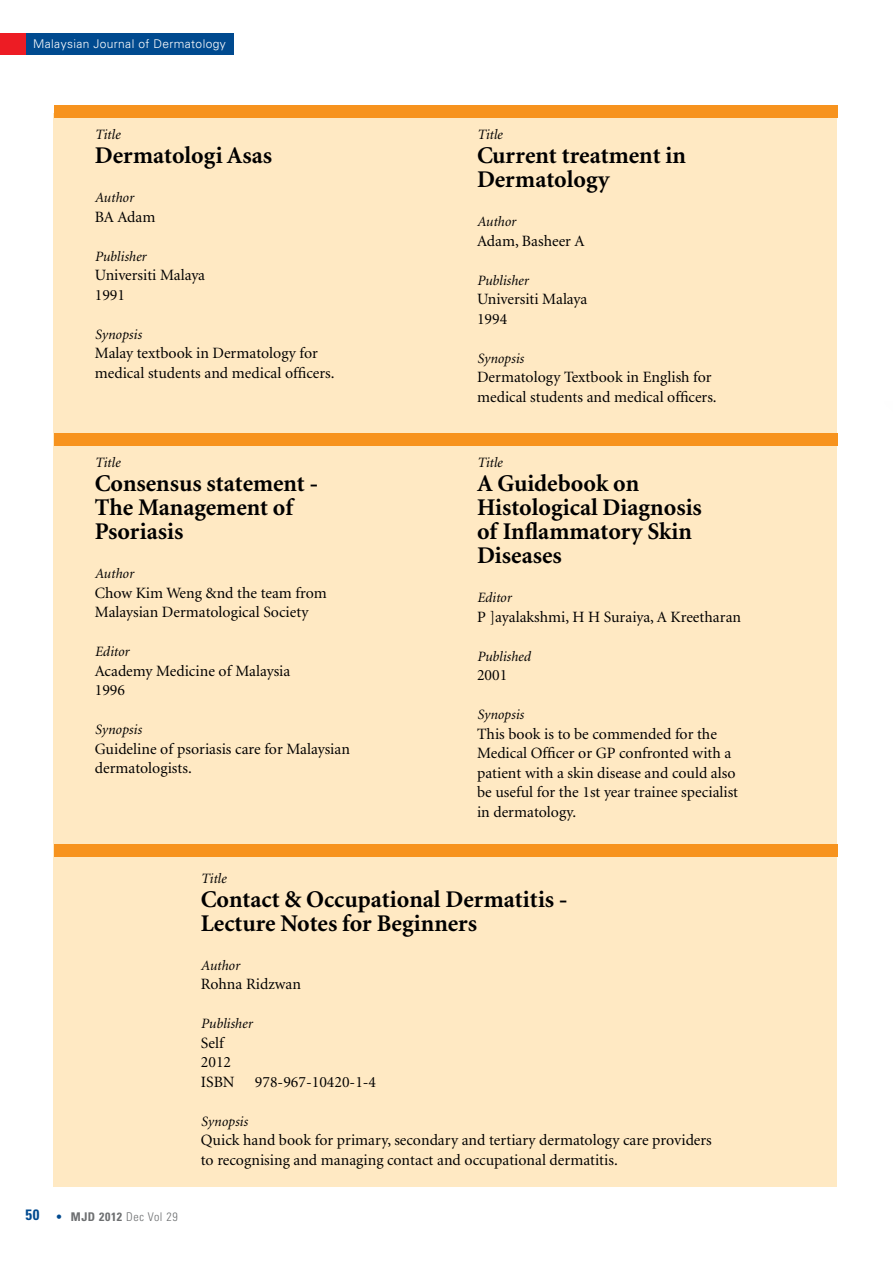
<style>
.page{position:relative;width:893px;height:1263px;background:#fff}
.page>*{position:absolute;margin:0;border:0;box-sizing:border-box;transform-origin:0 0}
.t1{font:700 24px/24px "Minion";color:#000}
.t2{font:15.75px/19.5px "Minion";color:#000}
.t3{font:italic 14.25px "Minion";color:#000}
.t4{font:300 12px "Univers";letter-spacing:.03em;color:#fff}
.t5{font:300 condensed 12px "Univers";letter-spacing:.05em;color:#6d6f71}
.s1{font-weight:700;font-size:15px;color:#004a8f}
.s2{color:#004a8f}
.s3{font-weight:700}
</style>
<div class="page">
<div style="left:25px;top:33px;width:209px;height:21px;background:#004a8f"></div>
<div style="left:0;top:33px;width:25px;height:21px;background:#ed1c24"></div>
<div style="left:54px;top:113px;width:783px;height:1074px;background:#ffe9c3"></div>
<div style="left:54px;top:105px;width:784px;height:13px;background:#f7931e"></div>
<div style="left:54px;top:433px;width:784px;height:13px;background:#f7931e"></div>
<div style="left:54px;top:844px;width:784px;height:13px;background:#f7931e"></div>
<p class="t4" style="left:33px;top:36px;width:194px">Malaysian Journal of Dermatology</p>
<p class="t3" style="left:95px;top:128px;width:27px">Title</p>
<h1 class="t1" style="left:95px;top:144px;width:179px">Dermatologi Asas</h1>
<p class="t3" style="left:95px;top:191px;width:40px">Author</p>
<p class="t2" style="left:95px;top:207px;width:62px">BA Adam</p>
<p class="t3" style="left:95px;top:249px;width:53px">Publisher</p>
<p class="t2" style="left:95px;top:266px;width:112px">Universiti Malaya<br>1991</p>
<p class="t3" style="left:95px;top:327px;width:48px">Synopsis</p>
<p class="t2" style="left:95px;top:344px;width:241px">Malay textbook in Dermatology for medical students and medical officers.</p>
<p class="t3" style="left:95px;top:455px;width:27px">Title</p>
<h1 class="t1" style="left:95px;top:472px;width:225px">Consensus statement -<br>The Management of<br>Psoriasis</h1>
<p class="t3" style="left:95px;top:566px;width:40px">Author</p>
<p class="t2" style="left:95px;top:583px;width:233px">Chow Kim Weng &amp;nd the team from<br>Malaysian Dermatological Society</p>
<p class="t3" style="left:95px;top:644px;width:36px">Editor</p>
<p class="t2" style="left:95px;top:661px;width:197px">Academy Medicine of Malaysia<br>1996</p>
<p class="t3" style="left:95px;top:722px;width:48px">Synopsis</p>
<p class="t2" style="left:95px;top:739px;width:257px">Guideline of psoriasis care for Malaysian dermatologists.</p>
<p class="t3" style="left:477px;top:128px;width:27px">Title</p>
<h1 class="t1" style="left:477px;top:144px;width:210px">Current treatment in<br>Dermatology</h1>
<p class="t3" style="left:477px;top:215px;width:40px">Author</p>
<p class="t2" style="left:477px;top:231px;width:109px">Adam, Basheer A</p>
<p class="t3" style="left:477px;top:273px;width:53px">Publisher</p>
<p class="t2" style="left:477px;top:290px;width:112px">Universiti Malaya<br>1994</p>
<p class="t3" style="left:477px;top:351px;width:48px">Synopsis</p>
<p class="t2" style="left:477px;top:368px;width:241px">Dermatology Textbook in English for medical students and medical officers.</p>
<p class="t3" style="left:477px;top:455px;width:27px">Title</p>
<h1 class="t1" style="left:477px;top:472px;width:226px">A Guidebook on<br>Histological Diagnosis of Inflammatory Skin<br>Diseases</h1>
<p class="t3" style="left:477px;top:590px;width:36px">Editor</p>
<p class="t2" style="left:477px;top:607px;width:266px">P ]ayalakshmi, H H Suraiya, A Kreetharan</p>
<p class="t3" style="left:477px;top:649px;width:55px">Published</p>
<p class="t2" style="left:477px;top:666px;width:32px">2001</p>
<p class="t3" style="left:477px;top:707px;width:48px">Synopsis</p>
<p class="t2" style="left:477px;top:724px;width:263px">This book is to be commended for the Medical Officer or GP confronted with a patient with a skin disease and could also be useful for the 1st year trainee specialist in dermatology.</p>
<p class="t3" style="left:201px;top:871px;width:27px">Title</p>
<h1 class="t1" style="left:201px;top:888px;width:368px">Contact &amp; Occupational Dermatitis -<br>Lecture Notes for Beginners</h1>
<p class="t3" style="left:201px;top:958px;width:40px">Author</p>
<p class="t2" style="left:201px;top:975px;width:102px">Rohna Ridzwan</p>
<p class="t3" style="left:201px;top:1016px;width:53px">Publisher</p>
<p class="t2" style="left:201px;top:1033px;width:35px">Self<br>2012<br>ISBN</p>
<p class="t2" style="left:255px;top:1072px;width:123px">978-967-10420-1-4</p>
<p class="t5" style="left:26px;top:1210px;width:154px"><span class="s1">50</span> <span class="s2">•</span> <span class="s3">MJD 2012</span> Dec Vol 29</p>
<p class="t3" style="left:201px;top:1114px;width:48px">Synopsis</p>
<p class="t2" style="left:201px;top:1131px;width:512px">Quick hand book for primary, secondary and tertiary dermatology care providers to recognising and managing contact and occupational dermatitis.</p>
</div>
